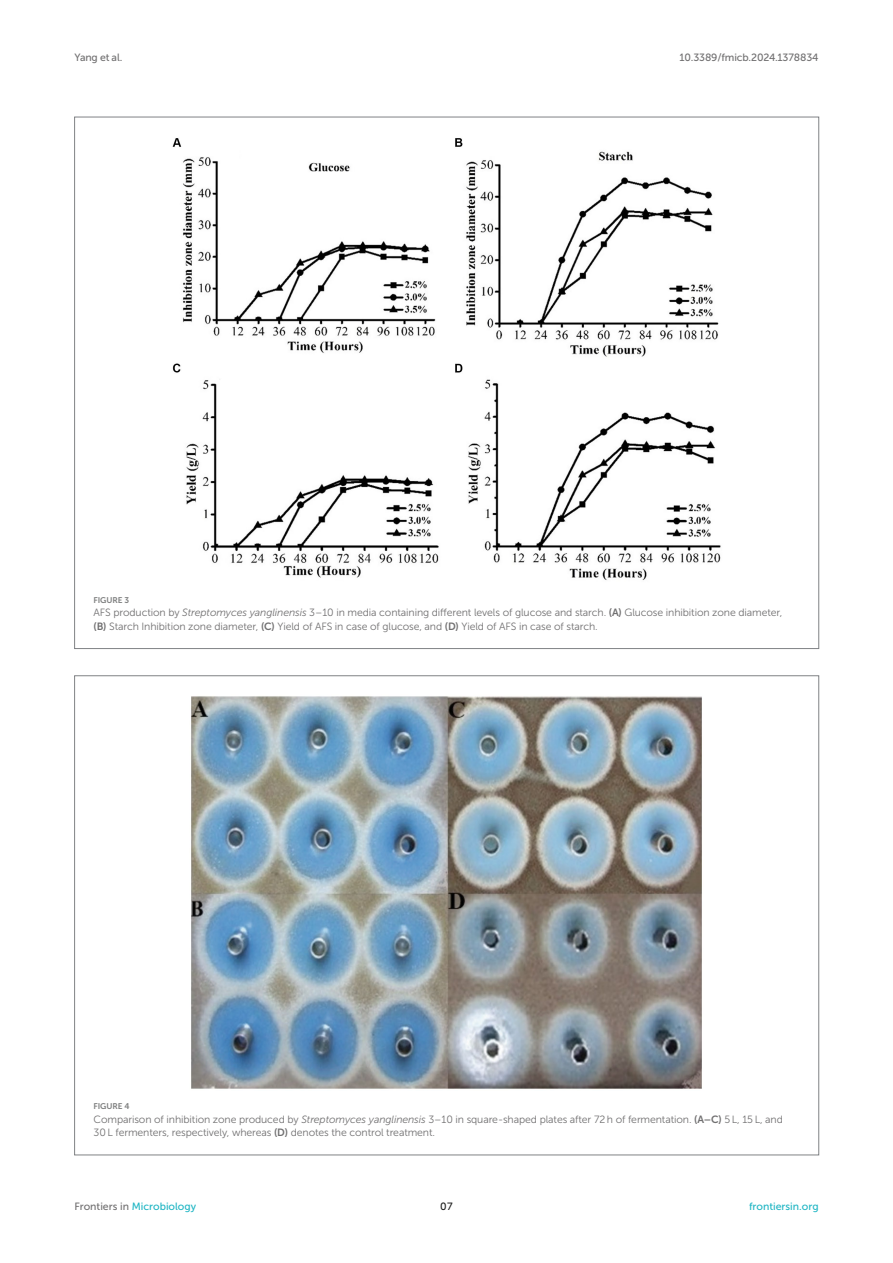
<style>
.page{position:relative;width:893px;height:1263px;background:#fff}
.page>*{position:absolute;margin:0;border:0;box-sizing:border-box;transform-origin:0 0}
.FIG_LEG{font:10.5px/13.5px "Museo Sans 300";letter-spacing:-.01em;color:#706f70}
.t1{font:10.5px "Museo Sans 500";color:#1db5c3}
.t2{font:10.5px "Museo Sans 500";letter-spacing:-.015em;color:#706f70}
.t3{font:10.5px "Museo Sans 500";color:#1b1c1b}
.FIG_HD{font:8.25px "Museo Sans 700";letter-spacing:-.01em;color:#7e7f7f}
.s1{font-style:italic}
.s2{font-family:"Museo Sans 700"}
.s3{color:#706f70}
</style>
<div class="page">
<img style="left:172px;top:138px;width:549px;height:442px">
<img style="left:191px;top:696px;width:511px;height:393px">
<p class="t2" style="left:74px;top:51px;width:49px">Yang et al.</p>
<p class="t2" style="left:680px;top:51px;width:140px">10.3389/fmicb.2024.1378834</p>
<p class="FIG_HD" style="left:94px;top:595px;width:37px">FIGURE 3</p>
<p class="FIG_LEG" style="left:94px;top:606px;width:690px">AFS production by <span class="s1">Streptomyces yanglinensis</span> 3–10 in media containing different levels of glucose and starch. <span class="s2">(A)</span> Glucose inhibition zone diameter, <span class="s2">(B)</span> Starch Inhibition zone diameter, <span class="s2">(C)</span> Yield of AFS in case of glucose, and <span class="s2">(D)</span> Yield of AFS in case of starch.</p>
<p class="FIG_HD" style="left:94px;top:1101px;width:37px">FIGURE 4</p>
<p class="FIG_LEG" style="left:94px;top:1112px;width:691px">Comparison of inhibition zone produced by <span class="s1">Streptomyces yanglinensis</span> 3–10 in square-shaped plates after 72 h of fermentation. <span class="s2">(A–C)</span> 5 L, 15 L, and<br>30 L fermenters, respectively, whereas <span class="s2">(D)</span> denotes the control treatment.</p>
<p class="t1" style="left:74px;top:1200px;width:123px"><span class="s3">Frontiers in</span> Microbiology</p>
<p class="t3" style="left:440px;top:1200px;width:14px">07</p>
<p class="t1" style="left:749px;top:1200px;width:71px">frontiersin.org</p>
</div>
